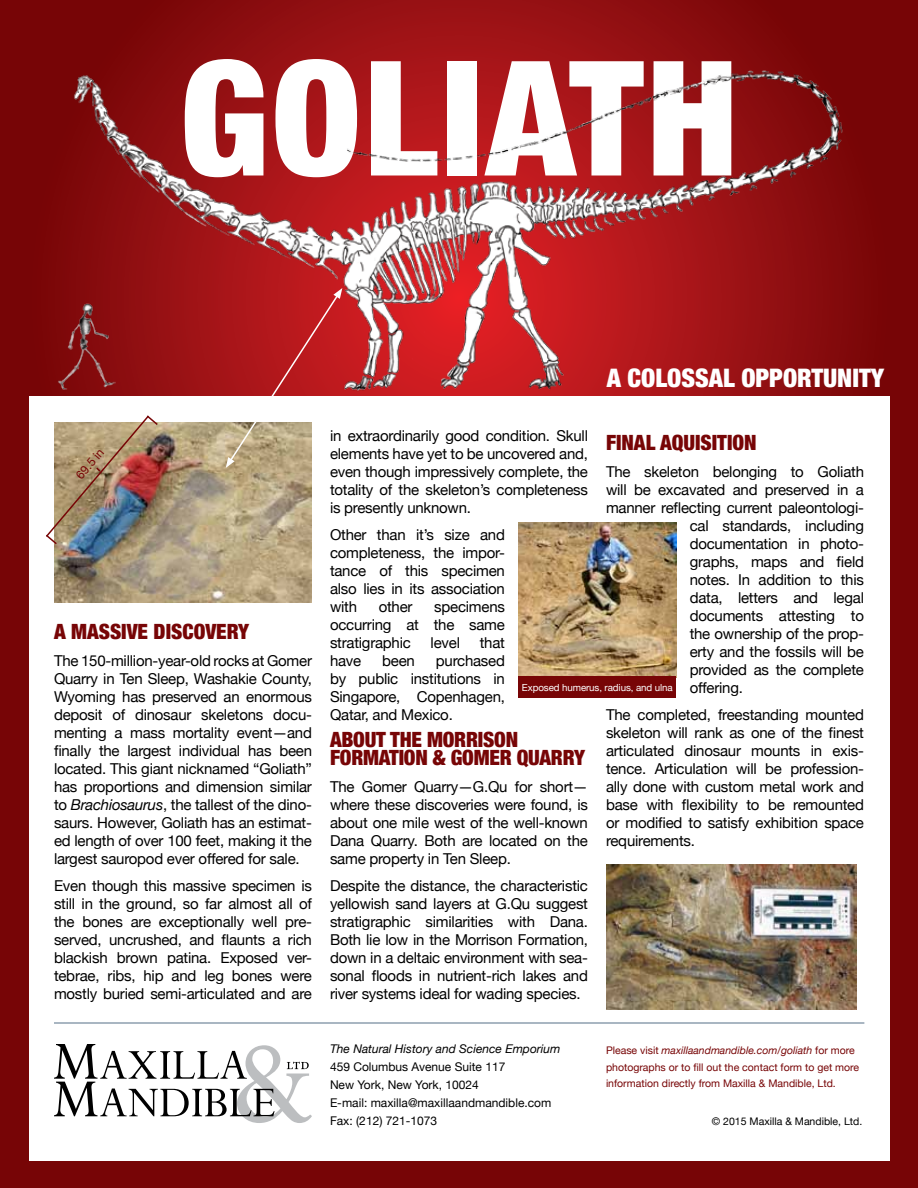
<style>
.page{position:relative;width:918px;height:1188px;background:#770506}
.page>*{position:absolute;margin:0;border:0;box-sizing:border-box;transform-origin:0 0}
.t1{font:900 condensed 160.05px "Helvetica Neue";letter-spacing:.02em;color:#fff}
.t2{font:900 condensed 25.5px "Helvetica Neue";color:#fff}
.t3{font:900 condensed 21px/18px "Helvetica Neue";letter-spacing:-.01em;color:#770506}
.t4{font:15px/18px "Helvetica Neue";letter-spacing:-.015em;color:#000;text-align:justify}
.t5{font:12px/18px "Helvetica Neue";color:#000}
.t6{font:italic 12px "Helvetica Neue";color:#000}
.t7{font:12px "Helvetica Neue";color:#770506}
.t8{font:10.5px/16.5px "Helvetica Neue";color:#770506}
.t9{font:10.5px "Helvetica Neue";color:#000}
.t10{font:9.75px "Helvetica Neue";letter-spacing:-.01em;color:#fff}
.s1{font-style:italic}
</style>
<div class="page">
<svg style="left:163px;top:0;width:727px;height:621px"></svg>
<div style="left:29px;top:396px;width:860px;height:765px;background:#fff"></div>
<svg style="left:54px;top:1044px;width:258px;height:79px"></svg>
<hr style="left:54px;top:1023px;width:810px;height:1px;background:#546f86">
<img style="left:58px;top:54px;width:793px;height:342px">
<img style="left:54px;top:423px;width:258px;height:180px">
<svg style="left:226px;top:288px;width:116px;height:180px"></svg>
<img style="left:607px;top:864px;width:249px;height:146px">
<img style="left:518px;top:522px;width:158px;height:154px">
<img style="left:46px;top:415px;width:113px;height:131px">
<div style="left:518px;top:676px;width:158px;height:22px;background:#770506"></div>
<h1 class="t1" style="left:180px;top:-13px;width:560px">GOLIATH</h1>
<p class="t7" style="left:72px;top:472px;width:38px;rotate:-50deg">69.5 in</p>
<h3 class="t3" style="left:54px;top:621px;width:175px">A MASSIVE DISCOVERY</h3>
<p class="t4" style="left:54px;top:653px;width:260px">The 150-million-year-old rocks at Gomer Quarry in Ten Sleep, Washakie County, Wyoming has preserved an enormous deposit of dinosaur skeletons docu&shy;menting a mass mortality event—and finally the largest individual has been located. This giant nicknamed “Goliath” has proportions and dimension similar to <span class="s1">Brachiosaurus</span>, the tallest of the dino&shy;saurs. However, Goliath has an estimat&shy;ed length of over 100 feet, making it the largest sauropod ever offered for sale.</p>
<p class="t4" style="left:54px;top:878px;width:260px">Even though this massive specimen is still in the ground, so far almost all of the bones are exceptionally well pre&shy;served, uncrushed, and flaunts a rich blackish brown patina. Exposed ver&shy;tebrae, ribs, hip and leg bones were mostly buried semi-articulated and are</p>
<h2 class="t2" style="left:607px;top:357px;width:279px">A COLOSSAL OPPORTUN ITY</h2>
<p class="t4" style="left:330px;top:428px;width:260px">in extraordinarily good condition. Skull elements have yet to be uncovered and, even though impressively complete, the totality of the skeleton’s completeness is presently unknown.</p>
<p class="t4" style="left:330px;top:527px;width:176px">Other than it’s size and completeness, the impor&shy;tance of this specimen also lies in its association with</p>
<h3 class="t3" style="left:606px;top:432px;width:150px">FINAL AQUISITION</h3>
<p class="t4" style="left:606px;top:464px;width:260px">The skeleton belonging to Goliath</p>
<p class="t4" style="left:606px;top:482px;width:259px">will be excavated and preserved in a</p>
<p class="t4" style="left:606px;top:500px;width:259px">manner reflecting current paleontologi-</p>
<p class="t4" style="left:690px;top:518px;width:176px">cal standards, including</p>
<p class="t4" style="left:690px;top:536px;width:176px">documentation in photo-</p>
<p class="t4" style="left:690px;top:554px;width:176px">graphs, maps and field</p>
<p class="t4" style="left:690px;top:572px;width:176px">notes. In addition to this</p>
<p class="t4" style="left:690px;top:590px;width:176px">data, letters and legal</p>
<p class="t4" style="left:690px;top:608px;width:176px">documents attesting to</p>
<p class="t4" style="left:690px;top:626px;width:176px">the ownership of the prop-</p>
<p class="t4" style="left:690px;top:644px;width:176px">erty and the fossils will be</p>
<p class="t4" style="left:690px;top:662px;width:176px">provided as the complete</p>
<p class="t4" style="left:690px;top:680px;width:55px">offering.</p>
<p class="t4" style="left:606px;top:707px;width:260px">The completed, freestanding mounted skeleton will rank as one of the finest articulated dinosaur mounts in exis&shy;tence. Articulation will be profession&shy;ally done with custom metal work and base with flexibility to be remounted or modified to satisfy exhibition space requirements.</p>
<p class="t4" style="left:330px;top:599px;width:176px;text-indent:104px">specimens occurring at the same stratigraphic</p>
<p class="t4" style="left:379px;top:599px;width:35px">other</p>
<p class="t4" style="left:431px;top:635px;width:31px">level</p>
<p class="t4" style="left:480px;top:635px;width:27px">that</p>
<p class="t4" style="left:330px;top:653px;width:176px;text-indent:106px">purchased by public institutions in Singapore, Copenhagen, Qatar, and Mexico.</p>
<h3 class="t3" style="left:330px;top:729px;width:190px">ABOUT THE MORRISON<br>FORMATIO</h3>
<p class="t4" style="left:330px;top:653px;width:33px">have</p>
<p class="t4" style="left:382px;top:653px;width:34px">been</p>
<p class="t10" style="left:522px;top:681px;width:152px">Exposed humerus, radius, and ulna</p>
<h3 class="t3" style="left:415px;top:747px;width:171px">N &amp; GOMER QUARRY</h3>
<p class="t4" style="left:330px;top:779px;width:259px">The Gomer Quarry—G.Qu for short— where these discoveries were found, is about one mile west of the well-known Dana Quarry. Both are located on the same property in Ten Sleep.</p>
<p class="t4" style="left:330px;top:878px;width:260px">Despite the distance, the characteristic yellowish sand layers at G.Qu suggest stratigraphic similarities with Dana.<br>Both lie low in the Morrison Formation, down in a deltaic environment with sea&shy;sonal floods in nutrient-rich lakes and river systems ideal for wading species.</p>
<p class="t6" style="left:330px;top:1040px;width:232px">The Natural History and Science Emporium</p>
<p class="t5" style="left:330px;top:1058px;width:223px">459 Columbus Avenue Suite 117<br>New York, New York, 10024<br>E-mail: maxilla@maxillaandmandible.com<br>Fax: (212) 721-1073</p>
<p class="t8" style="left:606px;top:1043px;width:255px">Please visit <span class="s1">maxillaandmandible.com/goliath</span> for more photographs or to fill out the contact form to get more information directly from Maxilla &amp; Mandible, Ltd.</p>
<p class="t9" style="left:712px;top:1114px;width:152px">© 2015 Maxilla &amp; Mandible, Ltd.</p>
</div>
